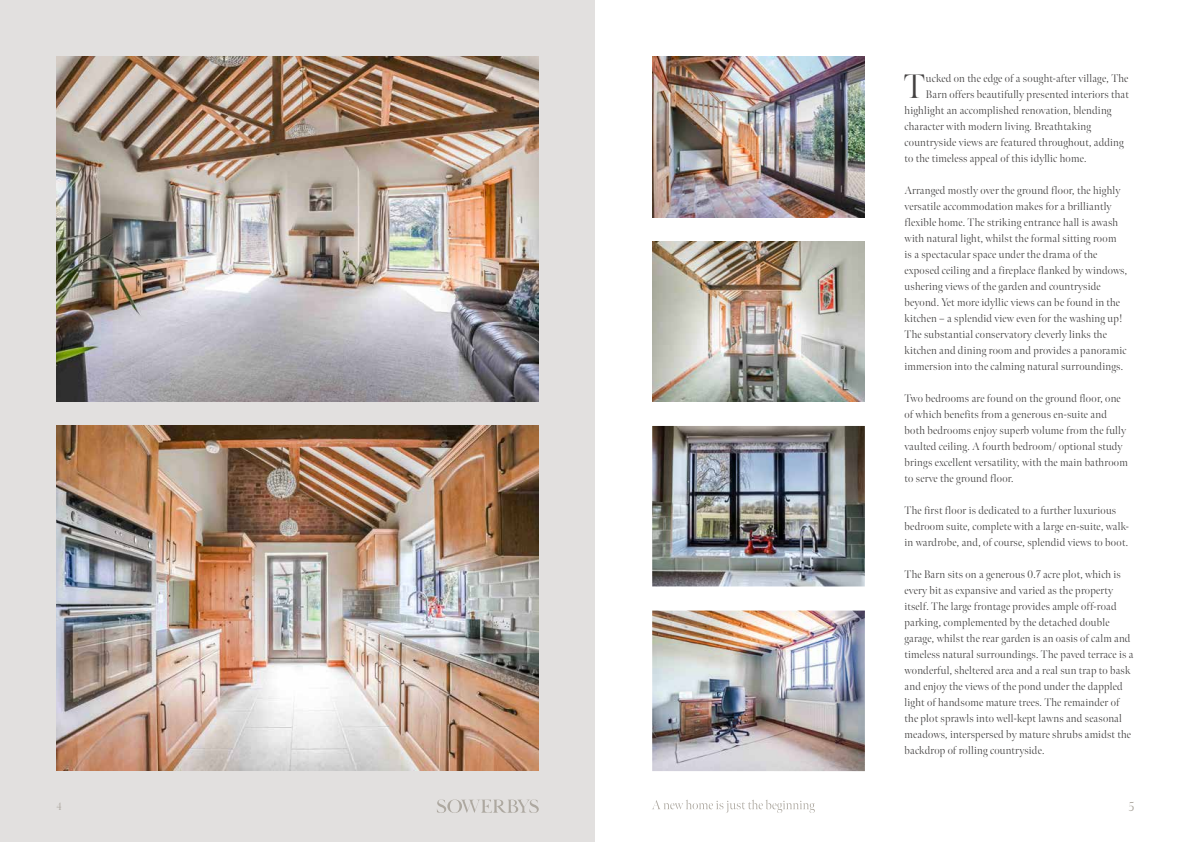
<style>
.page{position:relative;width:1191px;height:842px;background:#fff}
.page>*{position:absolute;margin:0;border:0;box-sizing:border-box;transform-origin:0 0}
.t1{font:300 34px "Meno Banner";color:#434141}
.t2{font:300 13px "Meno Banner";color:#ada8a0}
.t3{font:300 11px/16px "Meno Banner";letter-spacing:.02em;color:#434141}
.t4{font:300 11px "Meno Banner";color:#ada8a0}
</style>
<div class="page">
<div style="left:0;top:0;width:595px;height:842px;background:#e2e0df"></div>
<svg style="left:437px;top:799px;width:102px;height:14px"></svg>
<svg style="left:652px;top:800px;width:162px;height:13px"></svg>
<img style="left:57px;top:57px;width:482px;height:345px">
<img style="left:57px;top:426px;width:482px;height:345px">
<img style="left:652px;top:241px;width:213px;height:161px">
<img style="left:652px;top:611px;width:213px;height:160px">
<img style="left:652px;top:57px;width:213px;height:160px">
<img style="left:652px;top:426px;width:213px;height:160px">
<h1 class="t1" style="left:904px;top:66px;width:23px">T</h1>
<p class="t3" style="left:926px;top:70px;width:204px">ucked on the edge of a sought-after village, The</p>
<p class="t3" style="left:926px;top:86px;width:204px">Barn offers beautifully presented interiors that</p>
<p class="t3" style="left:904px;top:102px;width:208px">highlight an accomplished renovation, blending</p>
<p class="t3" style="left:904px;top:118px;width:188px">character with modern living. Breathtaking</p>
<p class="t3" style="left:904px;top:134px;width:221px">countryside views are featured throughout, adding</p>
<p class="t3" style="left:904px;top:150px;width:183px">to the timeless appeal of this idyllic home.</p>
<p class="t3" style="left:904px;top:182px;width:224px">Arranged mostly over the ground floor, the highly versatile accommodation makes for a brilliantly flexible home. The striking entrance hall is awash with natural light, whilst the formal sitting room<br>is a spectacular space under the drama of the exposed ceiling and a fireplace flanked by windows, ushering views of the garden and countryside beyond. Yet more idyllic views can be found in the kitchen – a splendid view even for the washing up!<br>The substantial conservatory cleverly links the kitchen and dining room and provides a panoramic immersion into the calming natural surroundings.</p>
<p class="t3" style="left:904px;top:390px;width:225px">Two bedrooms are found on the ground floor, one of which benefits from a generous en-suite and both bedrooms enjoy superb volume from the fully vaulted ceiling. A fourth bedroom/ optional study brings excellent versatility, with the main bathroom to serve the ground floor.</p>
<p class="t3" style="left:904px;top:503px;width:226px">The first floor is dedicated to a further luxurious bedroom suite, complete with a large en-suite, walk&shy;in wardrobe, and, of course, splendid views to boot.</p>
<p class="t3" style="left:904px;top:567px;width:230px">The Barn sits on a generous 0.7 acre plot, which is every bit as expansive and varied as the property itself. The large frontage provides ample off-road parking, complemented by the detached double garage, whilst the rear garden is an oasis of calm and timeless natural surroundings. The paved terrace is a wonderful, sheltered area and a real sun trap to bask and enjoy the views of the pond under the dappled light of handsome mature trees. The remainder of the plot sprawls into well-kept lawns and seasonal meadows, interspersed by mature shrubs amidst the backdrop of rolling countryside.</p>
<p class="t4" style="left:57px;top:799px;width:7px">4</p>
<p class="t2" style="left:1128px;top:798px;width:7px">5</p>
</div>
